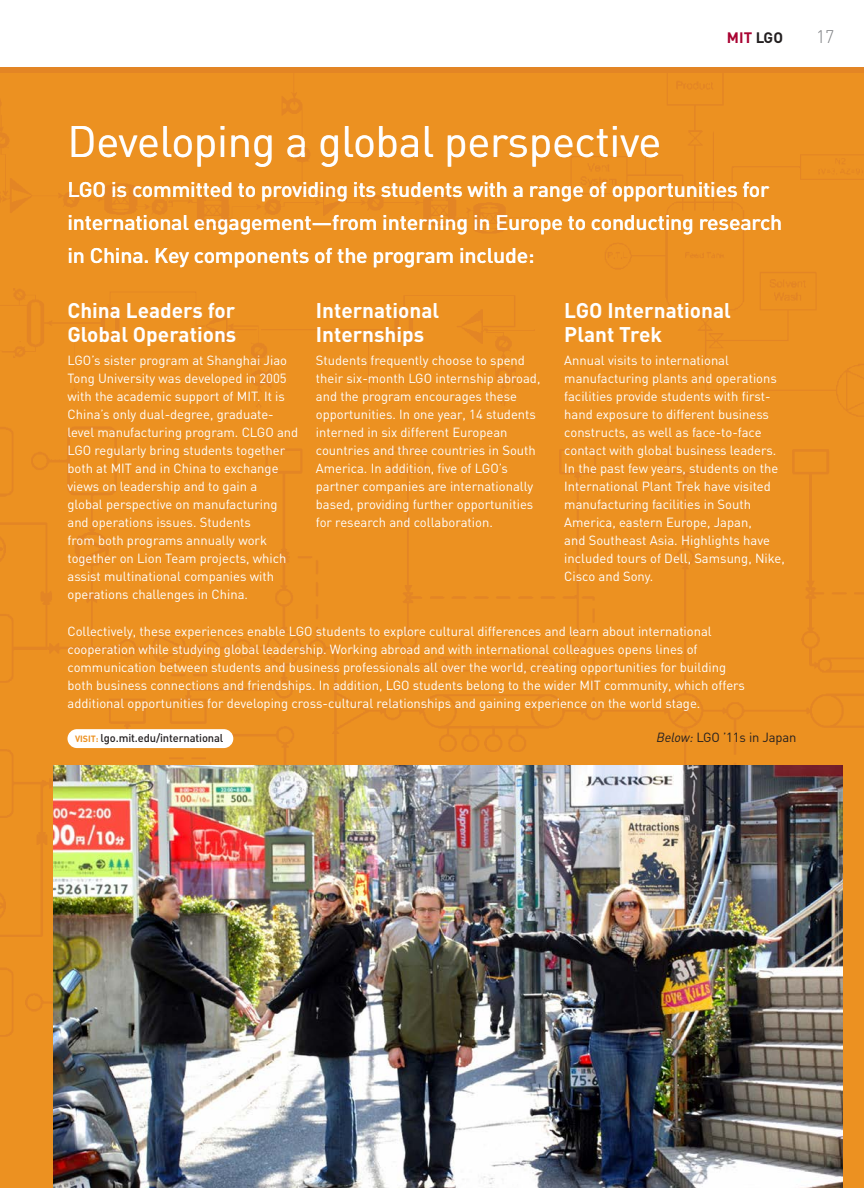
<style>
.page{position:relative;width:864px;height:1188px;background:#fff}
.page>*{position:absolute;margin:0;border:0;box-sizing:border-box;transform-origin:0 0}
.t1{font:43.5px "DIN";letter-spacing:-.01em;color:#fff}
.t2{font:500 21px/33px "DIN";letter-spacing:-.01em;color:#fff}
.t3{font:700 21px/24px "DIN";color:#fff}
.t4{font:300 18px "DIN";color:#808285}
.t5{font:700 15px "DIN";color:#a90332}
.t6{font:13.2px/18px "DIN";color:#fff}
.t7{font:13.2px "DIN";letter-spacing:-.01em;color:#231f20}
.t8{font:500 11.25px "DIN";letter-spacing:-.01em;color:#231f20}
.s1{color:#231f20}
.s2{font-weight:700;font-size:9px;color:#ec9121}
.s3{font-style:italic}
</style>
<div class="page">
<div style="left:0;top:73px;width:864px;height:988px;background:#ec9121"></div>
<img style="left:53px;top:765px;width:789px;height:423px">
<div style="left:68px;top:729px;width:165px;height:19px;background:#fff;border-radius:9px"></div>
<div style="left:0;top:68px;width:864px;height:5px;background:#e38525"></div>
<p class="t5" style="left:727px;top:28px;width:58px">MIT <span class="s1">LGO</span></p>
<h3 class="t4" style="left:816px;top:25px;width:20px">17</h3>
<h1 class="t1" style="left:68px;top:114px;width:596px">Developing a global perspective</h1>
<h2 class="t2" style="left:68px;top:172px;width:716px">LGO is committed to providing its students with a range of opportunities for international engagement—from interning in Europe to conducting research in China. Key components of the program include:</h2>
<h2 class="t3" style="left:316px;top:297px;width:125px">International<br>Internships</h2>
<p class="t6" style="left:316px;top:351px;width:226px">Students frequently choose to spend their six-month LGO internship abroad, and the program encourages these opportunities. In one year, 14 students interned in six different European countries and three countries in South America. In addition, five of LGO’s partner companies are internationally based, providing further opportunities for research and collaboration.</p>
<h2 class="t3" style="left:68px;top:297px;width:170px">China Leaders for<br>Global Operations</h2>
<p class="t6" style="left:68px;top:351px;width:232px">LGO’s sister program at Shanghai Jiao Tong University was developed in 2005 with the academic support of MIT. It is China’s only dual-degree, graduate&shy;level manufacturing program. CLGO and LGO regularly bring students together both at MIT and in China to exchange views on leadership and to gain a<br>global perspective on manufacturing and operations issues. Students<br>from both programs annually work together on Lion Team projects, which assist multinational companies with operations challenges in China.</p>
<h2 class="t3" style="left:564px;top:297px;width:168px">LGO International<br>Plant Trek</h2>
<p class="t6" style="left:564px;top:351px;width:222px">Annual visits to international manufacturing plants and operations facilities provide students with first&shy;hand exposure to different business constructs, as well as face-to-face contact with global business leaders.<br>In the past few years, students on the International Plant Trek have visited manufacturing facilities in South America, eastern Europe, Japan,<br>and Southeast Asia. Highlights have included tours of Dell, Samsung, Nike, Cisco and Sony.</p>
<p class="t6" style="left:68px;top:622px;width:679px">Collectively, these experiences enable LGO students to explore cultural differences and learn about international cooperation while studying global leadership. Working abroad and with international colleagues opens lines of communication between students and business professionals all over the world, creating opportunities for building both business connections and friendships. In addition, LGO students belong to the wider MIT community, which offers additional opportunities for developing cross-cultural relationships and gaining experience on the world stage.</p>
<p class="t8" style="left:75px;top:731px;width:150px"><span class="s2">VISIT:</span> lgo.mit.edu/international</p>
<p class="t7" style="left:657px;top:729px;width:141px"><span class="s3">Below:</span> LGO ’11s in Japan</p>
</div>
